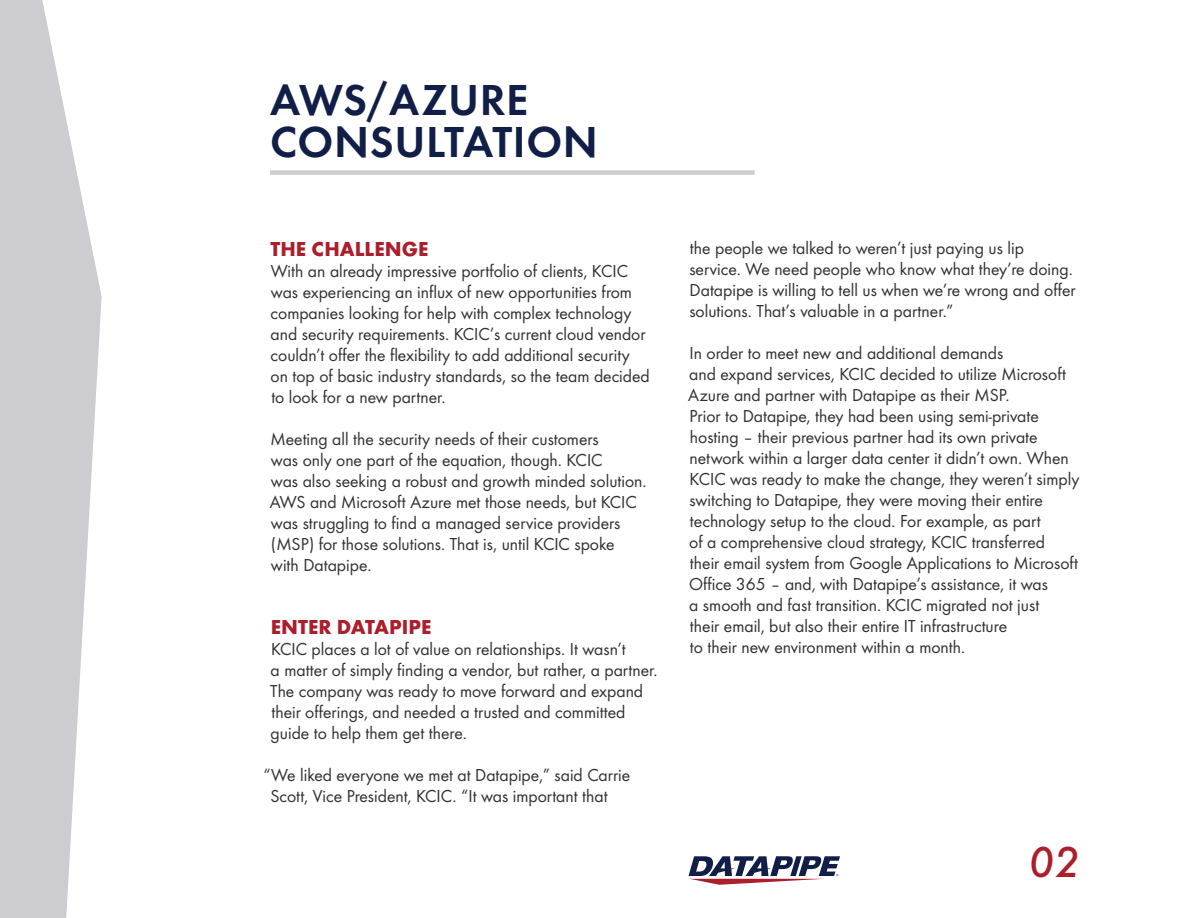
<style>
.page{position:relative;width:1188px;height:918px;background:#fff}
.page>*{position:absolute;margin:0;border:0;box-sizing:border-box;transform-origin:0 0}
.t1{font:45px/42px "Futura Dem";letter-spacing:.015em;color:#111e47}
.t2{font:italic 500 45px "Futura";color:#ab1e2c}
.t3{font:700 21px "Futura";color:#ab1e2c}
.t4{font:18px/21px "Futura Boo";color:#303131}
</style>
<div class="page">
<svg style="left:0;top:0;width:102px;height:918px;fill:#ccccd1"></svg>
<svg style="left:688px;top:856px;width:152px;height:29px"></svg>
<div style="left:270px;top:170px;width:485px;height:5px;background:#ccccd1"></div>
<p class="t1" style="left:270px;top:76px;width:330px">AWS/AZURE<br>CONSULTATION</p>
<p class="t3" style="left:271px;top:234px;width:159px">THE CHALLENGE</p>
<p class="t4" style="left:271px;top:261px;width:376px">With an already impressive portfolio of clients, KCIC was experiencing an influx of new opportunities from companies looking for help with complex technology and security requirements. KCIC’s current cloud vendor couldn’t offer the flexibility to add additional security</p>
<p class="t4" style="left:271px;top:366px;width:381px">on top of basic industry standards, so the team decided to look for a new partner.</p>
<p class="t4" style="left:271px;top:429px;width:330px">Meeting all the security needs of their customers</p>
<p class="t4" style="left:271px;top:450px;width:333px">was only one part of the equation, though. KCIC</p>
<p class="t4" style="left:270px;top:471px;width:378px">was also seeking a robust and growth minded solution.<br>AWS and Microsoft Azure met those needs, but KCIC was struggling to find a managed service providers (MSP) for those solutions. That is, until KCIC spoke</p>
<p class="t4" style="left:271px;top:555px;width:102px">with Datapipe.</p>
<p class="t3" style="left:271px;top:612px;width:162px">ENTER DATAPIPE</p>
<p class="t4" style="left:271px;top:639px;width:356px">KCIC places a lot of value on relationships. It wasn’t</p>
<p class="t4" style="left:270px;top:660px;width:389px">a matter of simply finding a vendor, but rather, a partner.<br>The company was ready to move forward and expand their offerings, and needed a trusted and committed guide to help them get there.</p>
<p class="t4" style="left:271px;top:765px;width:361px;text-indent:-7px">“We liked everyone we met at Datapipe,” said Carrie<br>Scott, Vice President, KCIC. “It was important that</p>
<p class="t4" style="left:689px;top:237px;width:388px">the people we talked to weren’t just paying us lip service. We need people who know what they’re doing.<br>Datapipe is willing to tell us when we’re wrong and offer solutions. That’s valuable in a partner.”</p>
<p class="t4" style="left:690px;top:342px;width:315px">In order to meet new and additional demands</p>
<p class="t4" style="left:688px;top:363px;width:393px">and expand services, KCIC decided to utilize Microsoft Azure and partner with Datapipe as their MSP.<br>Prior to Datapipe, they had been using semi-private hosting – their previous partner had its own private network within a larger data center it didn’t own. When KCIC was ready to make the change, they weren’t simply switching to Datapipe, they were moving their entire technology setup to the cloud. For example, as part<br>of a comprehensive cloud strategy, KCIC transferred<br>their email system from Google Applications to Microsoft Office 365 – and, with Datapipe’s assistance, it was<br>a smooth and fast transition. KCIC migrated not just<br>their email, but also their entire IT infrastructure<br>to their new environment within a month.</p>
<p class="t2" style="left:1029px;top:830px;width:53px">02</p>
</div>
